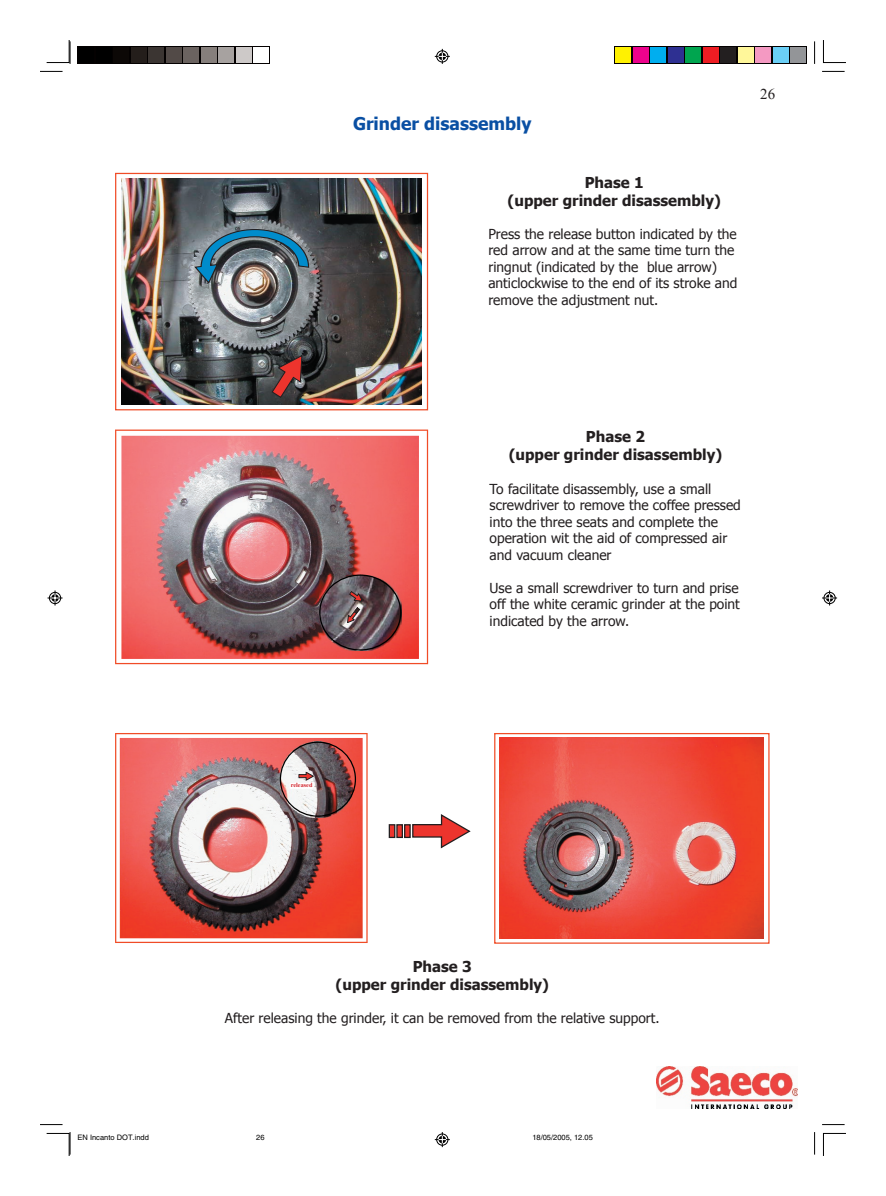
<style>
.page{position:relative;width:886px;height:1196px;background:#fff}
.page>*{position:absolute;margin:0;border:0;box-sizing:border-box;transform-origin:0 0}
.t1{font:700 17.5px "Tahoma";color:#094fa3}
.t2{font:700 15px/18px "Tahoma";color:#231f20;text-align:center}
.t3{font:15px "Times New Roman";color:#231f20}
.t4{font:13.75px/16.5px "Tahoma";color:#231f20}
.t5{font:7.5px "Helvetica";color:#000}
.t6{font:700 6.25px "Times New Roman";color:#d1232a}
</style>
<div class="page">
<img style="left:656px;top:1066px;width:141px;height:41px">
<img style="left:121px;top:179px;width:300px;height:225px">
<hr style="left:115px;top:173px;width:1px;height:236px;background:#f04c27">
<hr style="left:116px;top:409px;width:311px;height:1px;background:#f04c27">
<hr style="left:427px;top:173px;width:1px;height:236px;background:#f04c27">
<hr style="left:116px;top:173px;width:311px;height:1px;background:#f04c27">
<svg style="left:264px;top:346px;width:51px;height:57px"></svg>
<img style="left:193px;top:228px;width:116px;height:57px">
<img style="left:115px;top:429px;width:313px;height:235px">
<img style="left:319px;top:574px;width:82px;height:76px">
<img style="left:499px;top:737px;width:264px;height:201px">
<img style="left:115px;top:733px;width:252px;height:209px">
<hr style="left:494px;top:733px;width:1px;height:209px;background:#f04c27">
<hr style="left:494px;top:942px;width:274px;height:1px;background:#f04c27">
<hr style="left:768px;top:733px;width:1px;height:209px;background:#f04c27">
<hr style="left:494px;top:732px;width:274px;height:2px;background:#f04c27">
<svg style="left:412px;top:814px;width:59px;height:34px"></svg>
<div style="left:404px;top:824px;width:6px;height:13px;background:#ed342d"></div>
<div style="left:404px;top:824px;width:6px;height:13px;border:1px solid #231f20"></div>
<div style="left:397px;top:824px;width:5px;height:13px;background:#ed342d"></div>
<div style="left:396px;top:824px;width:7px;height:13px;border:1px solid #231f20"></div>
<div style="left:389px;top:824px;width:6px;height:13px;background:#ed342d"></div>
<div style="left:388px;top:824px;width:7px;height:13px;border:1px solid #231f20"></div>
<img style="left:280px;top:741px;width:76px;height:75px">
<svg style="left:78px;top:46px;width:192px;height:18px"></svg>
<div style="left:79px;top:48px;width:15px;height:15px;background:#000"></div>
<div style="left:96px;top:48px;width:15px;height:15px;background:#000"></div>
<div style="left:114px;top:48px;width:15px;height:15px;background:#0c0806"></div>
<div style="left:131px;top:48px;width:15px;height:15px;background:#241e1b"></div>
<div style="left:149px;top:48px;width:15px;height:15px;background:#3b3532"></div>
<div style="left:166px;top:48px;width:15px;height:15px;background:#524a47"></div>
<div style="left:184px;top:48px;width:15px;height:15px;background:#6b6360"></div>
<div style="left:201px;top:48px;width:15px;height:15px;background:#867f7c"></div>
<div style="left:219px;top:48px;width:15px;height:15px;background:#a7a2a0"></div>
<div style="left:236px;top:48px;width:15px;height:15px;background:#cdc9c8"></div>
<div style="left:254px;top:48px;width:15px;height:15px;background:#fff"></div>
<svg style="left:614px;top:46px;width:193px;height:18px"></svg>
<div style="left:615px;top:48px;width:15px;height:15px;background:#fff101"></div>
<div style="left:633px;top:48px;width:15px;height:15px;background:#ed028c"></div>
<div style="left:650px;top:48px;width:15px;height:15px;background:#00aeef"></div>
<div style="left:668px;top:48px;width:15px;height:15px;background:#2e3092"></div>
<div style="left:685px;top:48px;width:15px;height:15px;background:#00a54f"></div>
<div style="left:703px;top:48px;width:15px;height:15px;background:#ee1d23"></div>
<div style="left:720px;top:48px;width:15px;height:15px;background:#231f20"></div>
<div style="left:738px;top:48px;width:15px;height:15px;background:#fff79a"></div>
<div style="left:755px;top:48px;width:15px;height:15px;background:#f499c2"></div>
<div style="left:773px;top:48px;width:15px;height:15px;background:#6bcff6"></div>
<div style="left:790px;top:48px;width:15px;height:15px;background:#939598"></div>
<svg style="left:40px;top:71px;width:22px;height:1px"></svg>
<svg style="left:814px;top:41px;width:1px;height:23px"></svg>
<svg style="left:822px;top:71px;width:22px;height:1px"></svg>
<svg style="left:40px;top:1124px;width:22px;height:1px"></svg>
<svg style="left:814px;top:1132px;width:1px;height:22px"></svg>
<svg style="left:822px;top:1124px;width:22px;height:1px"></svg>
<svg style="left:46px;top:40px;width:25px;height:24px"></svg>
<svg style="left:823px;top:40px;width:23px;height:23px"></svg>
<svg style="left:46px;top:1132px;width:25px;height:23px"></svg>
<svg style="left:823px;top:1132px;width:23px;height:23px"></svg>
<svg style="left:435px;top:49px;width:15px;height:15px"></svg>
<svg style="left:435px;top:1132px;width:15px;height:14px"></svg>
<svg style="left:48px;top:590px;width:14px;height:15px"></svg>
<svg style="left:822px;top:590px;width:15px;height:15px"></svg>
<p class="t1" style="left:353px;top:111px;width:180px">Grinder disassembly</p>
<p class="t2" style="left:507px;top:172px;width:215px">Phase 1<br>(upper grinder disassembly)</p>
<p class="t4" style="left:488px;top:224px;width:250px">Press the release button indicated by the red arrow and at the same time turn the ringnut (indicated by the blue arrow) anticlockwise to the end of its stroke and remove the adjustment nut.</p>
<p class="t3" style="left:760px;top:84px;width:16px">26</p>
<p class="t2" style="left:508px;top:427px;width:215px">Phase 2<br>(upper grinder disassembly)</p>
<p class="t4" style="left:489px;top:479px;width:253px">To facilitate disassembly, use a small screwdriver to remove the coffee pressed into the three seats and complete the operation wit the aid of compressed air and vacuum cleaner</p>
<p class="t4" style="left:489px;top:578px;width:252px;text-align:justify">Use a small screwdriver to turn and prise off the white ceramic grinder at the point indicated by the arrow.</p>
<p class="t6" style="left:291px;top:780px;width:23px">released</p>
<p class="t2" style="left:335px;top:956px;width:215px">Phase 3<br>(upper grinder disassembly)</p>
<p class="t4" style="left:225px;top:1008px;width:436px">After releasing the grinder, it can be removed from the relative support.</p>
<p class="t5" style="left:78px;top:1132px;width:73px">EN Incanto DOT.indd</p>
<p class="t5" style="left:256px;top:1132px;width:10px">26</p>
<p class="t5" style="left:532px;top:1132px;width:62px">18/05/2005, 12.05</p>
</div>
